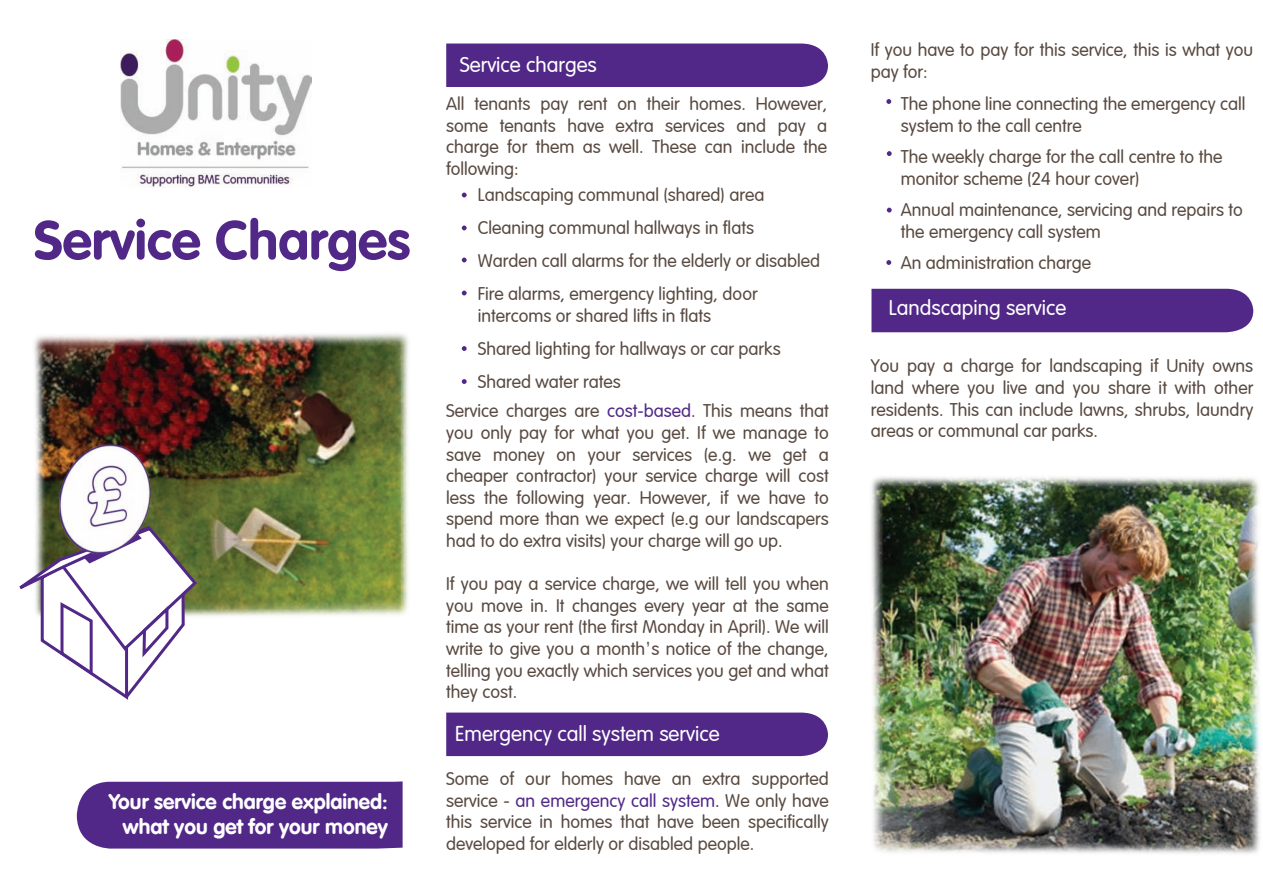
<style>
.page{position:relative;width:1263px;height:893px;background:#fff}
.page>*{position:absolute;margin:0;border:0;box-sizing:border-box;transform-origin:0 0}
.t1{font:700 54px "VAG Rounded LT";color:#512887}
.t2{font:300 21px "VAG Rounded";color:#fff}
.t3{font:700 21px/25.2px "VAG Rounded LT";color:#fff;text-align:right}
.t4{font:300 18px/21.6px "VAG Rounded";color:#594a41}
.s1{color:#512887}
.s2{font-family:"Century Gothic";font-weight:400}
</style>
<div class="page">
<div style="left:446px;top:713px;width:382px;height:43px;background:#512887"></div>
<div style="left:446px;top:44px;width:382px;height:43px;background:#512887"></div>
<svg style="left:462px;top:193px;width:5px;height:4px"></svg>
<svg style="left:462px;top:225px;width:5px;height:5px"></svg>
<svg style="left:462px;top:258px;width:5px;height:4px"></svg>
<svg style="left:462px;top:291px;width:5px;height:4px"></svg>
<svg style="left:462px;top:346px;width:5px;height:5px"></svg>
<svg style="left:462px;top:379px;width:5px;height:5px"></svg>
<svg style="left:886px;top:99px;width:5px;height:5px"></svg>
<svg style="left:887px;top:151px;width:5px;height:5px"></svg>
<svg style="left:887px;top:208px;width:5px;height:5px"></svg>
<svg style="left:886px;top:260px;width:5px;height:5px"></svg>
<div style="left:871px;top:289px;width:382px;height:43px;background:#512887"></div>
<img style="left:871px;top:476px;width:389px;height:378px">
<img style="left:34px;top:333px;width:375px;height:284px">
<div style="left:77px;top:781px;width:326px;height:68px;background:#512887"></div>
<img style="left:120px;top:40px;width:191px;height:147px">
<svg style="left:19px;top:524px;width:180px;height:176px"></svg>
<img style="left:44px;top:411px;width:126px;height:166px">
<p class="t1" style="left:34px;top:209px;width:378px">Service Charges</p>
<p class="t3" style="left:109px;top:790px;width:280px">Your service charge explained: what you get for your money</p>
<p class="t2" style="left:460px;top:52px;width:139px">Service charges</p>
<p class="t4" style="left:446px;top:93px;width:383px;text-align:justify">All tenants pay rent on their homes. However, some tenants have extra services and pay a charge for them as well. These can include the following:</p>
<p class="t4" style="left:478px;top:179px;width:344px;line-height:33px">Landscaping communal (shared) area Cleaning communal hallways in flats<br>Warden call alarms for the elderly or disabled Fire alarms, emergency lighting, door</p>
<p class="t4" style="left:478px;top:300px;width:304px;line-height:33px">intercoms or shared lifts in flats<br>Shared lighting for hallways or car parks<br>Shared water rates</p>
<p class="t4" style="left:446px;top:401px;width:384px;text-align:justify">Service charges are <span class="s1">cost-based</span>. This means that you only pay for what you get. If we manage to save money on your services (e.g. we get a cheaper contractor) your service charge will cost less the following year. However, if we have to spend more than we expect (e.g our landscapers had to do extra visits) your charge will go up.</p>
<p class="t4" style="left:446px;top:574px;width:384px;text-align:justify">If you pay a service charge, we will tell you when you move in. It changes every year at the same time as your rent (the first Monday in April). We will write to give you a month<span class="s2">’</span>s notice of the change, telling you exactly which services you get and what they cost.</p>
<p class="t2" style="left:455px;top:721px;width:266px">Emergency call system service</p>
<p class="t4" style="left:446px;top:768px;width:384px;text-align:justify">Some of our homes have an extra supported service - <span class="s1">an emergency call system.</span> We only have this service in homes that have been specifically developed for elderly or disabled people.</p>
<p class="t4" style="left:871px;top:39px;width:384px">If you have to pay for this service, this is what you pay for:</p>
<p class="t4" style="left:901px;top:93px;width:346px">The phone line connecting the emergency call system to the call centre</p>
<p class="t4" style="left:901px;top:147px;width:323px">The weekly charge for the call centre to the monitor scheme (24 hour cover)</p>
<p class="t4" style="left:901px;top:200px;width:344px">Annual maintenance, servicing and repairs to the emergency call system</p>
<p class="t4" style="left:901px;top:253px;width:192px">An administration charge</p>
<p class="t2" style="left:889px;top:295px;width:179px">Landscaping service</p>
<p class="t4" style="left:871px;top:356px;width:384px;text-align:justify">You pay a charge for landscaping if Unity owns land where you live and you share it with other residents. This can include lawns, shrubs, laundry areas or communal car parks.</p>
</div>
